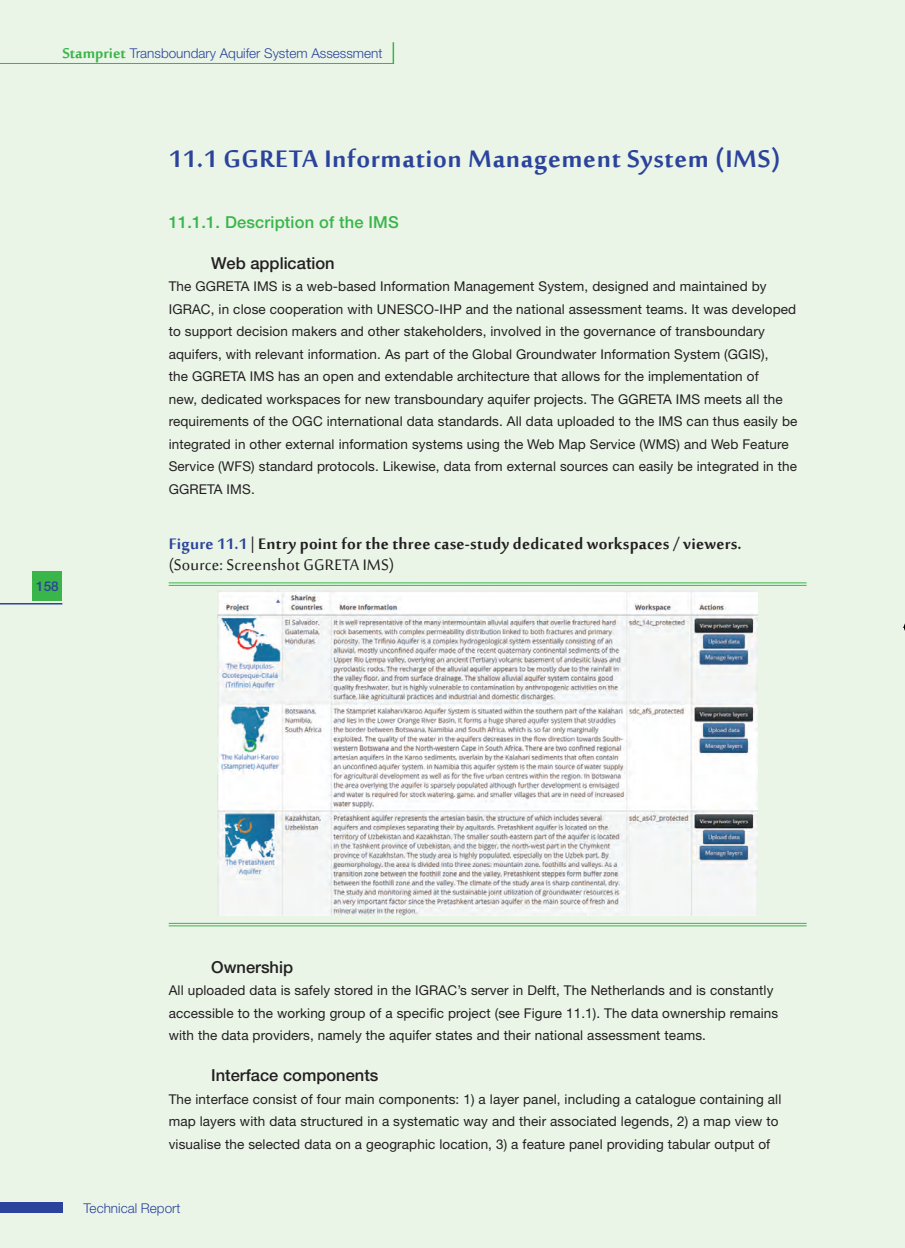
<style>
.page{position:relative;width:905px;height:1248px;background:#fff}
.page>*{position:absolute;margin:0;border:0;box-sizing:border-box;transform-origin:0 0}
.t1{font:700 33px "Sakkal Majalla";letter-spacing:.02em;color:#2b439b}
.t2{font:700 21px/21px "Sakkal Majalla";letter-spacing:.01em;color:#231f20}
.t3{font:500 16.5px "Helvetica Neue LT Std";color:#231f20}
.t4{font:500 16.5px "Helvetica Neue LT Std";letter-spacing:.01em;color:#3ab54a}
.t5{font:13.5px/22.5px "Helvetica Neue LT Std";letter-spacing:.01em;color:#231f20}
.t6{font:300 13.5px "Helvetica Neue LT Std";color:#2b439b}
.t7{font:500 13.5px "Helvetica Neue LT Std";color:#2b439b}
.s1{font-family:"Sakkal Majalla";font-weight:700;font-size:19.5px;color:#3ab54a}
.s2{color:#2b439b}
.s3{font-weight:400}
</style>
<div class="page">
<div style="left:0;top:0;width:905px;height:1247px;background:#eaf5e8"></div>
<hr style="left:0;top:603px;width:62px;height:1px;background:#2b439b">
<hr style="left:0;top:63px;width:394px;height:1px;background:#3ab54a">
<div style="left:0;top:1201px;width:62px;height:11px;background:#2b439b"></div>
<svg style="left:393px;top:42px;width:1px;height:21px"></svg>
<div style="left:33px;top:570px;width:29px;height:30px;background:#3ab54a"></div>
<hr style="left:169px;top:582px;width:637px;height:1px;background:#3ab54a">
<hr style="left:169px;top:585px;width:637px;height:1px;background:#3ab54a">
<hr style="left:169px;top:923px;width:637px;height:1px;background:#3ab54a">
<hr style="left:169px;top:925px;width:637px;height:1px;background:#3ab54a">
<img style="left:218px;top:591px;width:539px;height:324px">
<p class="t6" style="left:62px;top:45px;width:321px"><span class="s1">Stampriet</span> Transboundary Aquifer System Assessment</p>
<h1 class="t1" style="left:169px;top:140px;width:613px">11.1 GGRETA Information Management System (IMS)</h1>
<p class="t4" style="left:169px;top:212px;width:232px">11.1.1. Description of the IMS</p>
<p class="t3" style="left:211px;top:253px;width:125px">Web application</p>
<p class="t5" style="left:169px;top:275px;width:630px">The GGRETA IMS is a web-based Information Management System, designed and maintained by IGRAC, in close cooperation with UNESCO-IHP and the national assessment teams. It was developed to support decision makers and other stakeholders, involved in the governance of transboundary aquifers, with relevant information. As part of the Global Groundwater Information System (GGIS),<br>the GGRETA IMS has an open and extendable architecture that allows for the implementation of<br>new, dedicated workspaces for new transboundary aquifer projects. The GGRETA IMS meets all the requirements of the OGC international data standards. All data uploaded to the IMS can thus easily be integrated in other external information systems using the Web Map Service (WMS) and Web Feature Service (WFS) standard protocols. Likewise, data from external sources can easily be integrated in the GGRETA IMS.</p>
<p class="t7" style="left:36px;top:577px;width:24px">158</p>
<h2 class="t2" style="left:169px;top:534px;width:574px"><span class="s2">Figure 11.1</span> | Entry point for the three case-study dedicated workspaces / viewers. <span class="s3">(Source: Screenshot GGRETA IMS)</span></h2>
<p class="t3" style="left:211px;top:956px;width:83px">Ownership</p>
<p class="t5" style="left:169px;top:978px;width:611px">All uploaded data is safely stored in the IGRAC’s server in Delft, The Netherlands and is constantly accessible to the working group of a specific project (see Figure 11.1). The data ownership remains with the data providers, namely the aquifer states and their national assessment teams.</p>
<p class="t3" style="left:211px;top:1065px;width:169px">Interface components</p>
<p class="t5" style="left:169px;top:1087px;width:614px">The interface consist of four main components: 1) a layer panel, including a catalogue containing all map layers with data structured in a systematic way and their associated legends, 2) a map view to visualise the selected data on a geographic location, 3) a feature panel providing tabular output of</p>
<p class="t6" style="left:84px;top:1199px;width:98px">Technical Report</p>
</div>
